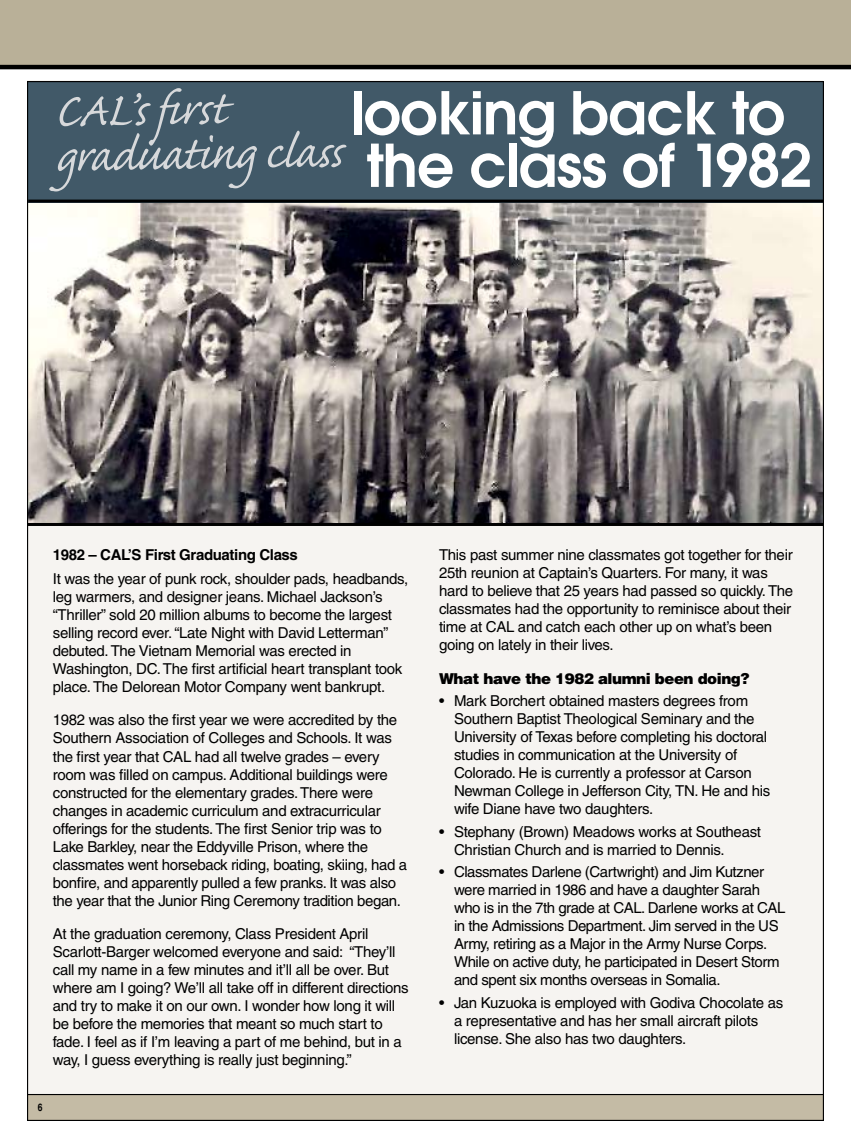
<style>
.page{position:relative;width:851px;height:1148px;background:#fff}
.page>*{position:absolute;margin:0;border:0;box-sizing:border-box;transform-origin:0 0}
.t1{font:60.3px/45px "Caflisch Script";color:#d7d9db}
.t2{font:600 58.5px/52.5px "Avant Garde";letter-spacing:-.015em;color:#fff}
.t3{font:15px/18px "Helvetica";letter-spacing:-.02em;color:#000}
.t4{font:900 15px "Helvetica";letter-spacing:-.03em;color:#000}
.t5{font:700 15px "Helvetica";letter-spacing:-.025em;color:#000}
.t6{font:700 condensed 10.5px "Helvetica CE";color:#000}
</style>
<div class="page">
<div style="left:27px;top:80px;width:795px;height:1040px;background:#f6f4f1"></div>
<img style="left:29px;top:202px;width:793px;height:321px">
<div style="left:28px;top:81px;width:796px;height:121px;background:#415968"></div>
<div style="left:0;top:0;width:850px;height:66px;background:#b9b098"></div>
<div style="left:27px;top:1094px;width:797px;height:26px;background:#c4bba5"></div>
<hr style="left:28px;top:200px;width:796px;height:2px;background:#000">
<hr style="left:27px;top:523px;width:796px;height:3px;background:#000">
<hr style="left:0;top:65px;width:850px;height:4px;background:#000">
<hr style="left:28px;top:1094px;width:795px;height:1px;background:#000">
<h1 class="t1" style="left:54px;top:91px;width:288px;rotate:-1deg">CAL’s fi rst graduating class</h1>
<h2 class="t2" style="left:350px;top:86px;width:463px">looking back to the class of 1982</h2>
<p class="t5" style="left:53px;top:546px;width:247px">1982 – Cal’s first Graduating Class</p>
<p class="t3" style="left:53px;top:570px;width:357px">It was the year of punk rock, shoulder pads, headbands, leg warmers, and designer jeans. Michael Jackson’s “Thriller” sold 20 million albums to become the largest selling record ever. “Late Night with David Letterman” debuted. The Vietnam Memorial was erected in Washington, DC. The first artificial heart transplant took place. The Delorean Motor Company went bankrupt.</p>
<p class="t3" style="left:53px;top:711px;width:356px">1982 was also the first year we were accredited by the Southern Association of Colleges and Schools. It was the first year that CAL had all twelve grades – every room was filled on campus. Additional buildings were constructed for the elementary grades. There were changes in academic curriculum and extracurricular offerings for the students. The first Senior trip was to Lake Barkley, near the Eddyville Prison, where the classmates went horseback riding, boating, skiing, had a bonfire, and apparently pulled a few pranks. It was also the year that the Junior Ring Ceremony tradition began.</p>
<p class="t3" style="left:53px;top:924px;width:357px">At the graduation ceremony, Class President April Scarlott-Barger welcomed everyone and said: “They’ll call my name in a few minutes and it’ll all be over. But where am I going? We’ll all take off in different directions and try to make it on our own. I wonder how long it will be before the memories that meant so much start to fade. I feel as if I’m leaving a part of me behind, but in a way, I guess everything is really just beginning.”</p>
<p class="t6" style="left:38px;top:1100px;width:6px">6</p>
<p class="t3" style="left:439px;top:546px;width:356px">This past summer nine classmates got together for their 25th reunion at Captain’s Quarters. For many, it was hard to believe that 25 years had passed so quickly. The classmates had the opportunity to reminisce about their time at CAL and catch each other up on what’s been going on lately in their lives.</p>
<p class="t4" style="left:439px;top:668px;width:312px">What have the 1982 alumni been doing?</p>
<p class="t3" style="left:454px;top:691px;width:318px;text-indent:-15px">• Mark Borchert obtained masters degrees from Southern Baptist Theological Seminary and the University of Texas before completing his doctoral studies in communication at the University of Colorado. He is currently a professor at Carson Newman College in Jefferson City, TN. He and his wife Diane have two daughters.</p>
<p class="t3" style="left:454px;top:822px;width:308px;text-indent:-15px">• Stephany (Brown) Meadows works at Southeast<br>Christian Church and is married to Dennis.</p>
<p class="t3" style="left:454px;top:862px;width:333px;text-indent:-15px">• Classmates Darlene (Cartwright) and Jim Kutzner were married in 1986 and have a daughter Sarah who is in the 7th grade at CAL. Darlene works at CAL in the Admissions Department. Jim served in the US Army, retiring as a Major in the Army Nurse Corps.<br>While on active duty, he participated in Desert Storm and spent six months overseas in Somalia.</p>
<p class="t3" style="left:454px;top:993px;width:331px;text-indent:-15px">• Jan Kuzuoka is employed with Godiva Chocolate as a representative and has her small aircraft pilots license. She also has two daughters.</p>
</div>
